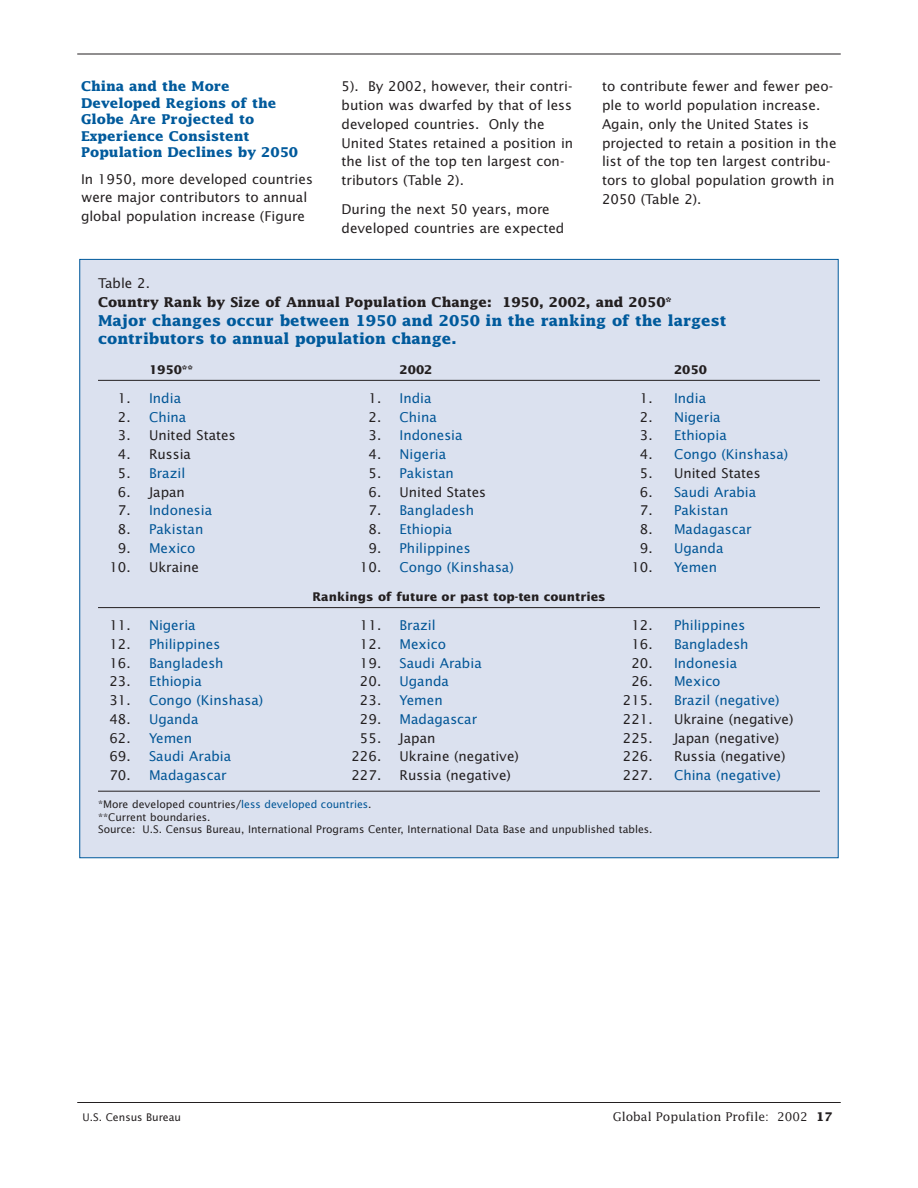
<style>
.page{position:relative;width:918px;height:1188px;background:#fff}
.page>*{position:absolute;margin:0;border:0;box-sizing:border-box;transform-origin:0 0}
.t1{font:700 15px/18.8px "Lucida";color:#005a9c}
.t2{font:13.5px/18.8px "Lucida Sans";color:#231f20}
.t3{font:13.5px "Lucida Sans";color:#005596}
.t4{font:700 13.5px/16.5px "Lucida";color:#005a9c}
.t5{font:700 13.5px "Lucida";color:#231f20}
.t6{font:700 12px "Lucida Sans";color:#231f20}
.t7{font:12px "Lucida";color:#231f20}
.t8{font:10.5px/12.8px "Lucida Sans";color:#231f20}
.s1{color:#231f20}
.s2{color:#005596}
.s3{font-weight:700}
</style>
<div class="page">
<hr style="left:77px;top:54px;width:764px;height:1px;background:#231f20">
<hr style="left:77px;top:1102px;width:764px;height:1px;background:#231f20">
<div style="left:80px;top:259px;width:758px;height:599px;background:#dbe1ef"></div>
<hr style="left:98px;top:380px;width:722px;height:1px;background:#231f20">
<hr style="left:98px;top:607px;width:722px;height:1px;background:#231f20">
<hr style="left:98px;top:791px;width:722px;height:1px;background:#231f20">
<p class="t4" style="left:81px;top:79px;width:219px">China and the More<br>Developed Regions of the<br>Globe Are Projected to<br>Experience Consistent<br>Population Declines by 2050</p>
<p class="t2" style="left:81px;top:170px;width:233px">In 1950, more developed countries were major contributors to annual global population increase (Figure</p>
<p class="t2" style="left:342px;top:78px;width:233px">5). By 2002, however, their contri&shy;bution was dwarfed by that of less developed countries. Only the<br>United States retained a position in the list of the top ten largest con&shy;tributors (Table 2).</p>
<p class="t2" style="left:342px;top:201px;width:224px">During the next 50 years, more developed countries are expected</p>
<p class="t2" style="left:602px;top:78px;width:236px">to contribute fewer and fewer peo&shy;ple to world population increase.<br>Again, only the United States is projected to retain a position in the list of the top ten largest contribu&shy;tors to global population growth in<br>2050 (Table 2).</p>
<p class="t2" style="left:98px;top:275px;width:53px">Table 2.</p>
<p class="t5" style="left:98px;top:296px;width:575px">Country Rank by Size of Annual Population Change: 1950, 2002, and 2050*</p>
<p class="t1" style="left:98px;top:312px;width:630px">Major changes occur between 1950 and 2050 in the ranking of the largest contributors to annual population change.</p>
<p class="t6" style="left:149px;top:364px;width:46px">1950**</p>
<p class="t6" style="left:400px;top:364px;width:34px">2002</p>
<p class="t6" style="left:674px;top:364px;width:34px">2050</p>
<p class="t3" style="left:118px;top:392px;width:65px"><span class="s1">1.</span> India</p>
<p class="t3" style="left:368px;top:392px;width:65px"><span class="s1">1.</span> India</p>
<p class="t3" style="left:640px;top:392px;width:68px"><span class="s1">1.</span> India</p>
<p class="t3" style="left:118px;top:411px;width:70px"><span class="s1">2.</span> China</p>
<p class="t3" style="left:368px;top:411px;width:70px"><span class="s1">2.</span> China</p>
<p class="t3" style="left:640px;top:411px;width:82px"><span class="s1">2.</span> Nigeria</p>
<p class="t2" style="left:118px;top:427px;width:119px">3. United States</p>
<p class="t3" style="left:368px;top:430px;width:96px"><span class="s1">3.</span> Indonesia</p>
<p class="t3" style="left:640px;top:430px;width:88px"><span class="s1">3.</span> Ethiopia</p>
<p class="t2" style="left:118px;top:446px;width:75px">4. Russia</p>
<p class="t3" style="left:368px;top:449px;width:79px"><span class="s1">4.</span> Nigeria</p>
<p class="t3" style="left:640px;top:449px;width:150px"><span class="s1">4.</span> Congo (Kinshasa)</p>
<p class="t3" style="left:118px;top:467px;width:69px"><span class="s1">5.</span> Brazil</p>
<p class="t3" style="left:368px;top:467px;width:87px"><span class="s1">5.</span> Pakistan</p>
<p class="t2" style="left:640px;top:465px;width:122px">5. United States</p>
<p class="t2" style="left:118px;top:483px;width:69px">6. Japan</p>
<p class="t2" style="left:368px;top:483px;width:119px">6. United States</p>
<p class="t3" style="left:640px;top:486px;width:118px"><span class="s1">6.</span> Saudi Arabia</p>
<p class="t3" style="left:118px;top:505px;width:96px"><span class="s1">7.</span> Indonesia</p>
<p class="t3" style="left:368px;top:505px;width:107px"><span class="s1">7.</span> Bangladesh</p>
<p class="t3" style="left:640px;top:505px;width:90px"><span class="s1">7.</span> Pakistan</p>
<p class="t3" style="left:118px;top:524px;width:87px"><span class="s1">8.</span> Pakistan</p>
<p class="t3" style="left:368px;top:524px;width:85px"><span class="s1">8.</span> Ethiopia</p>
<p class="t3" style="left:640px;top:524px;width:113px"><span class="s1">8.</span> Madagascar</p>
<p class="t3" style="left:118px;top:542px;width:79px"><span class="s1">9.</span> Mexico</p>
<p class="t3" style="left:368px;top:542px;width:104px"><span class="s1">9.</span> Philippines</p>
<p class="t3" style="left:640px;top:542px;width:85px"><span class="s1">9.</span> Uganda</p>
<p class="t2" style="left:109px;top:558px;width:91px">10. Ukraine</p>
<p class="t3" style="left:360px;top:561px;width:155px"><span class="s1">10.</span> Congo (Kinshasa)</p>
<p class="t3" style="left:631px;top:561px;width:87px"><span class="s1">10.</span> Yemen</p>
<p class="t6" style="left:312px;top:592px;width:295px">Rankings of future or past top-ten countries</p>
<p class="t3" style="left:109px;top:620px;width:88px"><span class="s1">11.</span> Nigeria</p>
<p class="t3" style="left:360px;top:620px;width:77px"><span class="s1">11.</span> Brazil</p>
<p class="t3" style="left:631px;top:620px;width:115px"><span class="s1">12.</span> Philippines</p>
<p class="t3" style="left:109px;top:638px;width:112px"><span class="s1">12.</span> Philippines</p>
<p class="t3" style="left:360px;top:638px;width:88px"><span class="s1">12.</span> Mexico</p>
<p class="t3" style="left:631px;top:638px;width:119px"><span class="s1">16.</span> Bangladesh</p>
<p class="t3" style="left:109px;top:657px;width:116px"><span class="s1">16.</span> Bangladesh</p>
<p class="t3" style="left:360px;top:657px;width:123px"><span class="s1">19.</span> Saudi Arabia</p>
<p class="t3" style="left:631px;top:657px;width:107px"><span class="s1">20.</span> Indonesia</p>
<p class="t3" style="left:109px;top:676px;width:94px"><span class="s1">23.</span> Ethiopia</p>
<p class="t3" style="left:360px;top:676px;width:91px"><span class="s1">20.</span> Uganda</p>
<p class="t3" style="left:631px;top:676px;width:91px"><span class="s1">26.</span> Mexico</p>
<p class="t3" style="left:109px;top:695px;width:155px"><span class="s1">31.</span> Congo (Kinshasa)</p>
<p class="t3" style="left:360px;top:695px;width:84px"><span class="s1">23.</span> Yemen</p>
<p class="t2" style="left:623px;top:692px;width:31px">215.</p>
<p class="t3" style="left:674px;top:695px;width:107px">Brazil (negative)</p>
<p class="t3" style="left:109px;top:713px;width:91px"><span class="s1">48.</span> Uganda</p>
<p class="t3" style="left:360px;top:713px;width:119px"><span class="s1">29.</span> Madagascar</p>
<p class="t2" style="left:623px;top:711px;width:31px">221.</p>
<p class="t2" style="left:674px;top:711px;width:121px">Ukraine (negative)</p>
<p class="t3" style="left:109px;top:732px;width:84px"><span class="s1">62.</span> Yemen</p>
<p class="t2" style="left:360px;top:729px;width:77px">55. Japan</p>
<p class="t2" style="left:623px;top:729px;width:31px">225.</p>
<p class="t2" style="left:674px;top:729px;width:107px">Japan (negative)</p>
<p class="t3" style="left:109px;top:751px;width:123px"><span class="s1">69.</span> Saudi Arabia</p>
<p class="t2" style="left:351px;top:748px;width:31px">226.</p>
<p class="t2" style="left:400px;top:748px;width:121px">Ukraine (negative)</p>
<p class="t2" style="left:623px;top:748px;width:31px">226.</p>
<p class="t2" style="left:674px;top:748px;width:113px">Russia (negative)</p>
<p class="t3" style="left:109px;top:770px;width:119px"><span class="s1">70.</span> Madagascar</p>
<p class="t2" style="left:351px;top:767px;width:31px">227.</p>
<p class="t2" style="left:400px;top:767px;width:113px">Russia (negative)</p>
<p class="t2" style="left:623px;top:767px;width:31px">227.</p>
<p class="t3" style="left:674px;top:770px;width:108px">China (negative)</p>
<p class="t8" style="left:98px;top:798px;width:556px">*More developed countries/<span class="s2">less developed countries</span>.<br>**Current boundaries.<br>Source: U.S. Census Bureau, International Programs Center, International Data Base and unpublished tables.</p>
<p class="t8" style="left:82px;top:1111px;width:100px">U.S. Census Bureau</p>
<p class="t7" style="left:613px;top:1111px;width:221px">Global Population Profile: 2002 <span class="s3">17</span></p>
</div>
